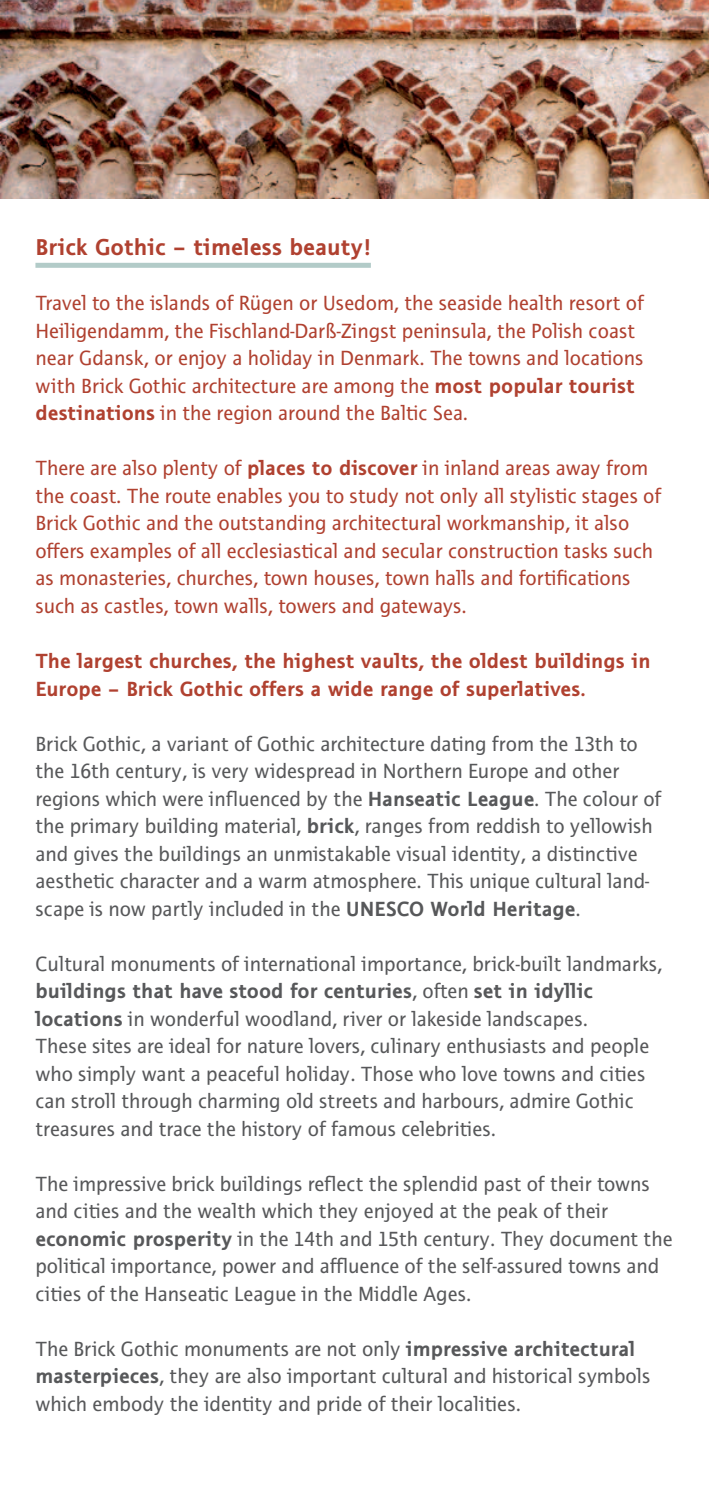
<style>
.page{position:relative;width:709px;height:1489px;background:#fff}
.page>*{position:absolute;margin:0;border:0;box-sizing:border-box;transform-origin:0 0}
.t1{font:700 23.75px "Thordis Sans EFEL";color:#b04130}
.t2{font:21.25px/27.5px "Thordis Sans EFEL";color:#57585a}
.t3{font:21.25px/27.5px "Thordis Sans EFEL";color:#b04130}
.t4{font:700 21.25px/27.5px "Thordis Sans EFEL";color:#b04130}
.s1{font-weight:700}
</style>
<div class="page">
<img style="left:0;top:0;width:709px;height:198px">
<div style="left:35px;top:263px;width:336px;height:5px;background:#b2cbc8"></div>
<p class="t1" style="left:35px;top:233px;width:337px">Brick Gothic – timeless beauty!</p>
<p class="t3" style="left:35px;top:290px;width:610px">Travel to the islands of Rügen or Usedom, the seaside health resort of Heiligendamm, the Fischland-Darß-Zingst peninsula, the Polish coast near Gdansk, or enjoy a holiday in Denmark. The towns and locations with Brick Gothic architecture are among the <span class="s1">most popular tourist destinations</span> in the region around the Baltic Sea.</p>
<p class="t3" style="left:35px;top:455px;width:627px">There are also plenty of <span class="s1">places to discover</span> in inland areas away from the coast. The route enables you to study not only all stylistic stages of Brick Gothic and the outstanding architectural workmanship, it also offers examples of all ecclesiastical and secular construction tasks such as monasteries, churches, town houses, town halls and fortifications such as castles, town walls, towers and gateways.</p>
<p class="t4" style="left:35px;top:648px;width:616px">The largest churches, the highest vaults, the oldest buildings in<br>Europe – Brick Gothic offers a wide range of superlatives.</p>
<p class="t2" style="left:35px;top:730px;width:627px">Brick Gothic, a variant of Gothic architecture dating from the 13th to the 16th century, is very widespread in Northern Europe and other regions which were influenced by the <span class="s1">Hanseatic League</span>. The colour of the primary building material, <span class="s1">brick</span>, ranges from reddish to yellowish and gives the buildings an unmistakable visual identity, a distinctive aesthetic character and a warm atmosphere. This unique cultural land&shy;scape is now partly included in the <span class="s1">UNESCO World Heritage</span>.</p>
<p class="t2" style="left:35px;top:950px;width:628px">Cultural monuments of international importance, brick-built landmarks, <span class="s1">buildings that have stood for centuries</span>, often <span class="s1">set in idyllic locations</span> in wonderful woodland, river or lakeside landscapes.<br>These sites are ideal for nature lovers, culinary enthusiasts and people who simply want a peaceful holiday. Those who love towns and cities can stroll through charming old streets and harbours, admire Gothic treasures and trace the history of famous celebrities.</p>
<p class="t2" style="left:35px;top:1170px;width:638px">The impressive brick buildings reflect the splendid past of their towns and cities and the wealth which they enjoyed at the peak of their <span class="s1">economic prosperity</span> in the 14th and 15th century. They document the political importance, power and affluence of the self-assured towns and cities of the Hanseatic League in the Middle Ages.</p>
<p class="t2" style="left:35px;top:1335px;width:616px">The Brick Gothic monuments are not only <span class="s1">impressive architectural masterpieces</span>, they are also important cultural and historical symbols which embody the identity and pride of their localities.</p>
</div>
